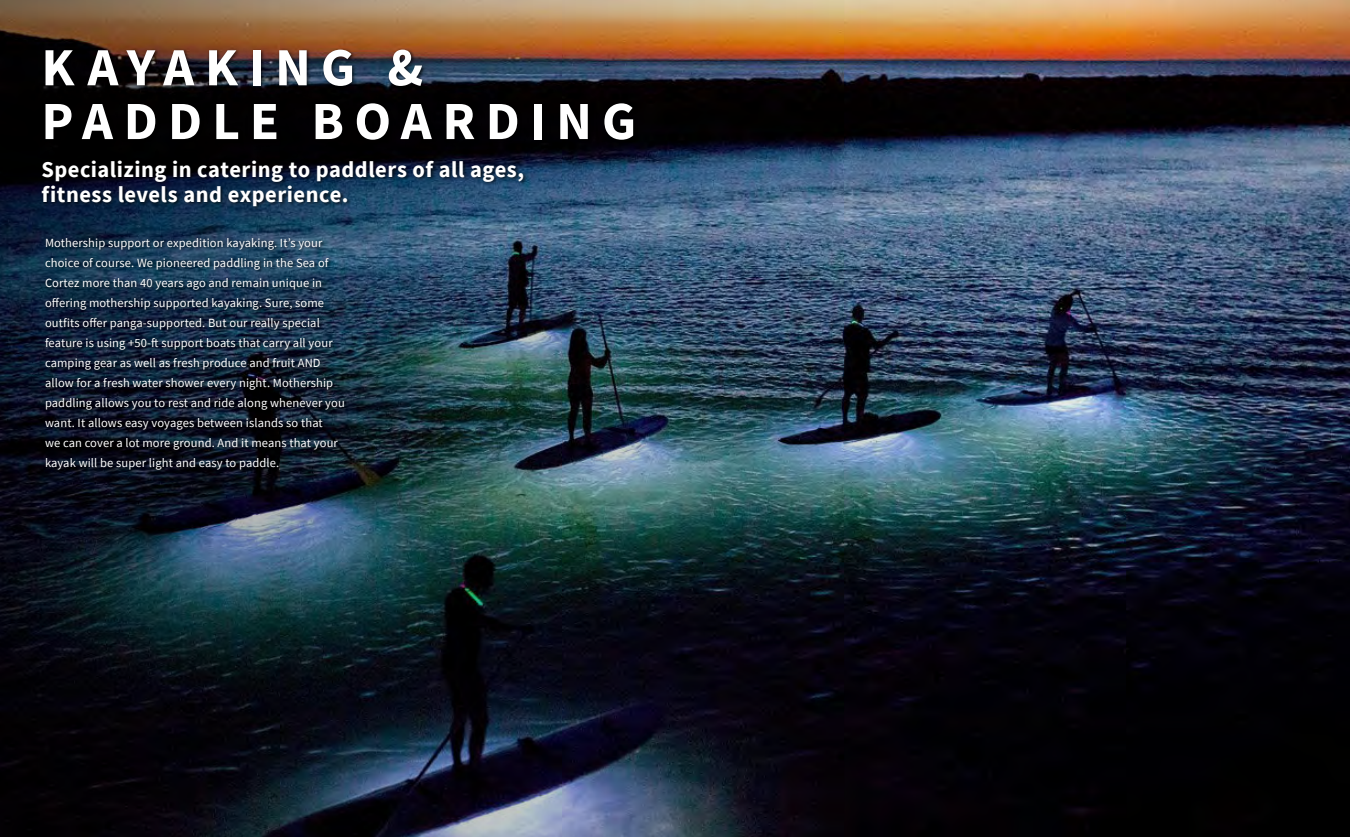
<style>
.page{position:relative;width:1350px;height:837px;background:#fff}
.page>*{position:absolute;margin:0;border:0;box-sizing:border-box;transform-origin:0 0}
.t1{font:700 53.75px/53.8px "Source Sans Pro";letter-spacing:.19em;color:#fff}
.t2{font:700 22.5px/25px "Source Sans Pro";letter-spacing:.02em;color:#fff}
.t3{font:12.5px/20px "Source Sans Pro";letter-spacing:.01em;color:#fff}
</style>
<div class="page">
<img style="left:0;top:0;width:1350px;height:837px">
<div style="left:43px;top:236px;width:305px;height:238px;background:#000;opacity:.75"></div>
<div style="left:40px;top:48px;width:598px;height:162px;background:#000;opacity:.75"></div>
<h1 class="t1" style="left:41px;top:40px;width:596px">KAYAKING &amp;<br>PADDLE BOARDING</h1>
<h2 class="t2" style="left:41px;top:156px;width:484px">Specializing in catering to paddlers of all ages, fitness levels and experience.</h2>
<p class="t3" style="left:45px;top:233px;width:301px">Mothership support or expedition kayaking. It’s your choice of course. We pioneered paddling in the Sea of Cortez more than 40 years ago and remain unique in offering mothership supported kayaking. Sure, some outfits offer panga-supported. But our really special feature is using +50-ft support boats that carry all your camping gear as well as fresh produce and fruit AND allow for a fresh water shower every night. Mothership paddling allows you to rest and ride along whenever you want. It allows easy voyages between islands so that<br>we can cover a lot more ground. And it means that your kayak will be super light and easy to paddle.</p>
</div>
